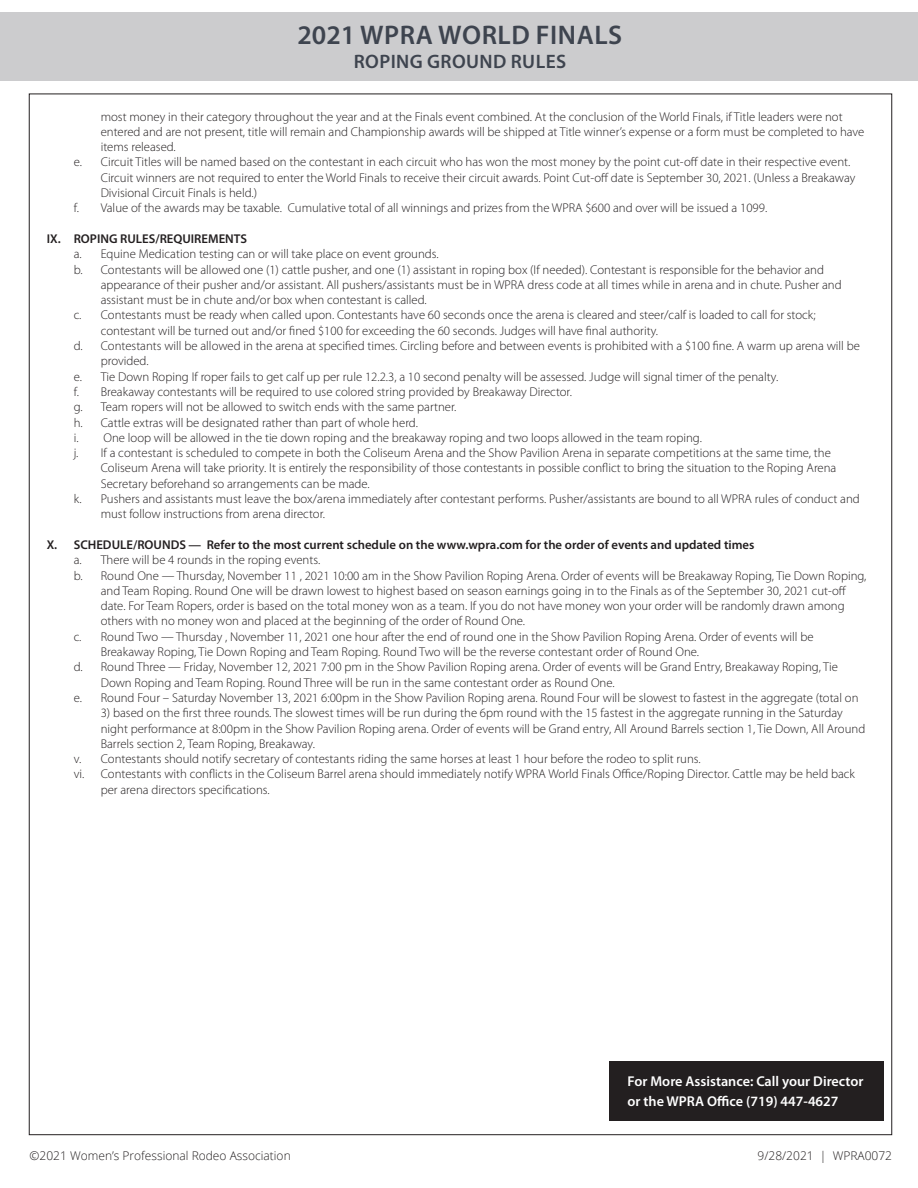
<style>
.page{position:relative;width:918px;height:1188px;background:#fff}
.page>*{position:absolute;margin:0;border:0;box-sizing:border-box;transform-origin:0 0}
.t1{font:600 27px "Myriad Pro";letter-spacing:.02em;color:#3e444f}
.t2{font:600 19.5px "Myriad Pro";letter-spacing:.02em;color:#3e444f}
.t3{font:600 14.25px/19.5px "Myriad Pro";color:#fff}
.t4{font:300 12.75px/15.3px "Myriad Pro";color:#231f20}
.t5{font:600 12.75px "Myriad Pro";color:#231f20}
.t6{font:300 12px "Open Sans";color:#231f20}
</style>
<div class="page">
<div style="left:0;top:12px;width:918px;height:69px;background:#ccccce"></div>
<div style="left:609px;top:1062px;width:275px;height:59px;background:#231f20"></div>
<p class="t1" style="left:297px;top:18px;width:326px">2021 WPRA WORLD FINALS</p>
<p class="t2" style="left:354px;top:49px;width:214px">ROPING GROUND RULES</p>
<p class="t4" style="left:101px;top:109px;width:765px">most money in their category throughout the year and at the Finals event combined. At the conclusion of the World Finals, if Title leaders were not entered and are not present, title will remain and Championship awards will be shipped at Title winner’s expense or a form must be completed to have items released.</p>
<p class="t4" style="left:101px;top:155px;width:756px;text-indent:-27px">e. Circuit Titles will be named based on the contestant in each circuit who has won the most money by the point cut-off date in their respective event.<br>Circuit winners are not required to enter the World Finals to receive their circuit awards. Point Cut-off date is September 30, 2021. (Unless a Breakaway<br>Divisional Circuit Finals is held.)</p>
<p class="t4" style="left:74px;top:201px;width:695px">f. Value of the awards may be taxable. Cumulative total of all winnings and prizes from the WPRA $600 and over will be issued a 1099.</p>
<p class="t5" style="left:47px;top:231px;width:202px">IX. ROPING RULES/REQUIREMENTS</p>
<p class="t4" style="left:74px;top:247px;width:366px">a. Equine Medication testing can or will take place on event grounds.</p>
<p class="t4" style="left:101px;top:262px;width:742px;text-indent:-27px">b. Contestants will be allowed one (1) cattle pusher, and one (1) assistant in roping box (If needed). Contestant is responsible for the behavior and appearance of their pusher and/or assistant. All pushers/assistants must be in WPRA dress code at all times while in arena and in chute. Pusher and assistant must be in chute and/or box when contestant is called.</p>
<p class="t4" style="left:101px;top:308px;width:717px;text-indent:-27px">c. Contestants must be ready when called upon. Contestants have 60 seconds once the arena is cleared and steer/calf is loaded to call for stock; contestant will be turned out and/or fined $100 for exceeding the 60 seconds. Judges will have final authority.</p>
<p class="t4" style="left:101px;top:338px;width:761px;text-indent:-27px">d. Contestants will be allowed in the arena at specified times. Circling before and between events is prohibited with a $100 fine. A warm up arena will be provided.</p>
<p class="t4" style="left:74px;top:369px;width:706px">e. Tie Down Roping If roper fails to get calf up per rule 12.2.3, a 10 second penalty will be assessed. Judge will signal timer of the penalty.</p>
<p class="t4" style="left:74px;top:384px;width:500px">f. Breakaway contestants will be required to use colored string provided by Breakaway Director.</p>
<p class="t4" style="left:74px;top:400px;width:384px">g. Team ropers will not be allowed to switch ends with the same partner.</p>
<p class="t4" style="left:74px;top:415px;width:346px">h. Cattle extras will be designated rather than part of whole herd.</p>
<p class="t4" style="left:74px;top:430px;width:630px">i. One loop will be allowed in the tie down roping and the breakaway roping and two loops allowed in the team roping.</p>
<p class="t4" style="left:101px;top:445px;width:737px;text-indent:-27px">j. If a contestant is scheduled to compete in both the Coliseum Arena and the Show Pavilion Arena in separate competitions at the same time, the<br>Coliseum Arena will take priority. It is entirely the responsibility of those contestants in possible conflict to bring the situation to the Roping Arena<br>Secretary beforehand so arrangements can be made.</p>
<p class="t4" style="left:101px;top:491px;width:761px;text-indent:-27px">k. Pushers and assistants must leave the box/arena immediately after contestant performs. Pusher/assistants are bound to all WPRA rules of conduct and must follow instructions from arena director.</p>
<p class="t5" style="left:47px;top:537px;width:709px">X. SCHEDULE/ROUNDS — Refer to the most current schedule on the www.wpra.com for the order of events and updated times</p>
<p class="t4" style="left:74px;top:553px;width:248px">a. There will be 4 rounds in the roping events.</p>
<p class="t4" style="left:101px;top:568px;width:767px;text-indent:-27px">b. Round One — Thursday, November 11 , 2021 10:00 am in the Show Pavilion Roping Arena. Order of events will be Breakaway Roping, Tie Down Roping, and Team Roping. Round One will be drawn lowest to highest based on season earnings going in to the Finals as of the September 30, 2021 cut-off date. For Team Ropers, order is based on the total money won as a team. If you do not have money won your order will be randomly drawn among others with no money won and placed at the beginning of the order of Round One.</p>
<p class="t4" style="left:101px;top:629px;width:714px;text-indent:-27px">c. Round Two — Thursday , November 11, 2021 one hour after the end of round one in the Show Pavilion Roping Arena. Order of events will be<br>Breakaway Roping, Tie Down Roping and Team Roping. Round Two will be the reverse contestant order of Round One.</p>
<p class="t4" style="left:101px;top:660px;width:739px;text-indent:-27px">d. Round Three — Friday, November 12, 2021 7:00 pm in the Show Pavilion Roping arena. Order of events will be Grand Entry, Breakaway Roping, Tie<br>Down Roping and Team Roping. Round Three will be run in the same contestant order as Round One.</p>
<p class="t4" style="left:74px;top:690px;width:786px">e. Round Four – Saturday November 13, 2021 6:00pm in the Show Pavilion Roping arena. Round Four will be slowest to fastest in the aggregate (total on</p>
<p class="t4" style="left:101px;top:706px;width:766px">3) based on the first three rounds. The slowest times will be run during the 6pm round with the 15 fastest in the aggregate running in the Saturday night performance at 8:00pm in the Show Pavilion Roping arena. Order of events will be Grand entry, All Around Barrels section 1, Tie Down, All Around<br>Barrels section 2, Team Roping, Breakaway.</p>
<p class="t4" style="left:74px;top:751px;width:629px">v. Contestants should notify secretary of contestants riding the same horses at least 1 hour before the rodeo to split runs.</p>
<p class="t4" style="left:101px;top:767px;width:756px;text-indent:-27px">vi. Contestants with conflicts in the Coliseum Barrel arena should immediately notify WPRA World Finals Office/Roping Director. Cattle may be held back per arena directors specifications.</p>
<p class="t3" style="left:628px;top:1071px;width:238px">For More Assistance: Call your Director or the WPRA Office (719) 447-4627</p>
<p class="t6" style="left:30px;top:1148px;width:263px">©2021 Women’s Professional Rodeo Association</p>
<p class="t6" style="left:758px;top:1148px;width:136px">9/28/2021 | WPRA0072</p>
</div>
